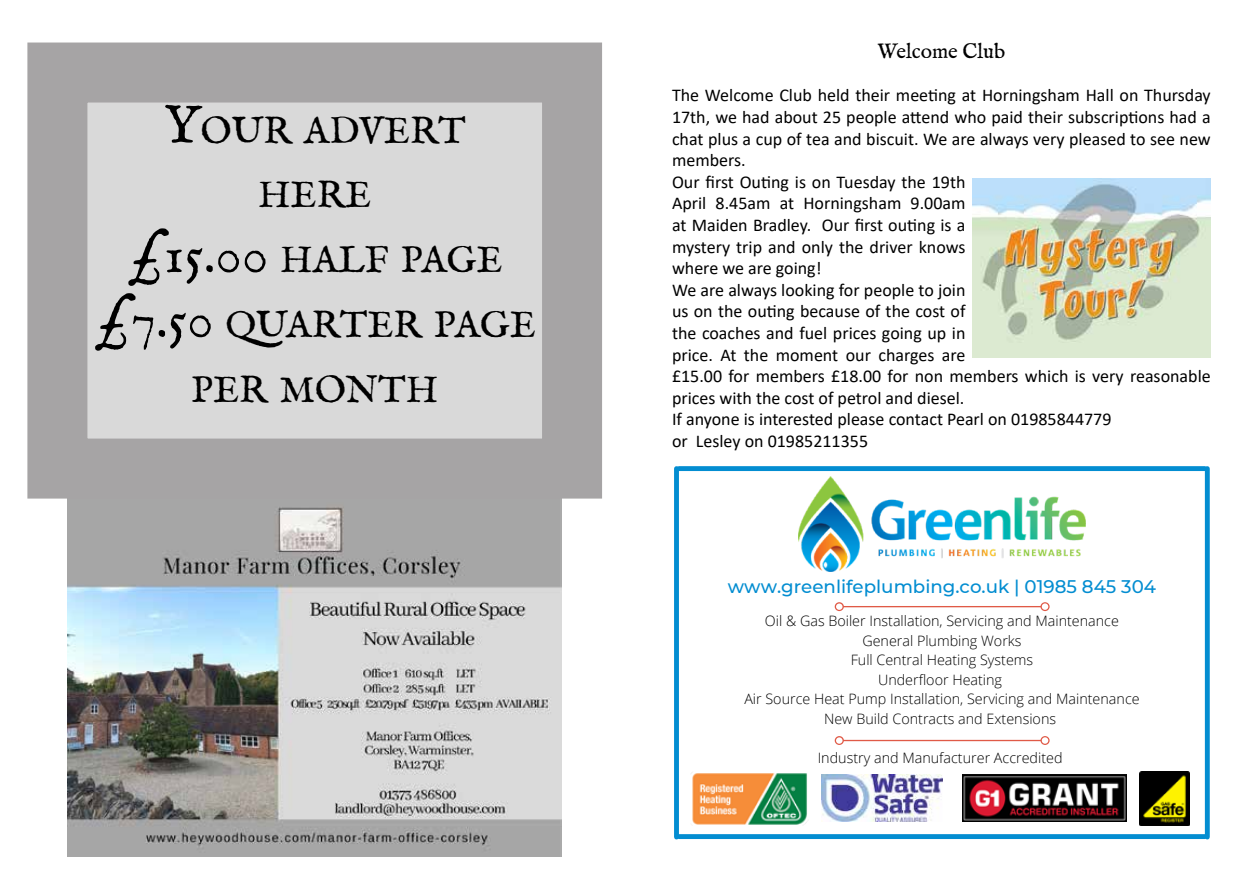
<style>
.page{position:relative;width:1259px;height:893px;background:#fff}
.page>*{position:absolute;margin:0;border:0;box-sizing:border-box;transform-origin:0 0}
.t1{font:37.8px/64.8px "IM FELL English Roman";color:#000;text-align:center}
.t2{font:21px "IM FELL English Roman";color:#000}
.t3{font:500 18.3px "Montserrat";color:#038dd1}
.t4{font:18px/21.6px "Calibri";color:#000}
.t5{font:300 14.4px/19.5px "Open Sans";color:#000;text-align:center}
.s1{font-size:54px}
</style>
<div class="page">
<img style="left:68px;top:499px;width:494px;height:357px">
<div style="left:57px;top:73px;width:515px;height:396px;background:#d9d9d9"></div>
<div style="left:27px;top:43px;width:575px;height:456px;border:60px solid #a6a4a5"></div>
<img style="left:798px;top:477px;width:287px;height:94px">
<div style="left:679px;top:466px;width:525px;height:5px;background:#038dd1"></div>
<div style="left:674px;top:469px;width:5px;height:368px;background:#038dd1"></div>
<div style="left:679px;top:834px;width:525px;height:5px;background:#038dd1"></div>
<div style="left:1204px;top:469px;width:5px;height:368px;background:#038dd1"></div>
<img style="left:691px;top:773px;width:116px;height:52px">
<img style="left:821px;top:775px;width:121px;height:47px">
<img style="left:1139px;top:771px;width:50px;height:54px">
<img style="left:962px;top:775px;width:164px;height:47px">
<svg style="left:834px;top:602px;width:215px;height:9px"></svg>
<svg style="left:834px;top:736px;width:215px;height:9px"></svg>
<img style="left:972px;top:179px;width:238px;height:178px">
<h1 class="t1" style="left:93px;top:98px;width:444px"><span class="s1">Y</span>OUR ADVERT<br>HERE<br><span class="s1">£15.00</span> HALF PAGE <span class="s1">£7.50</span> QUARTER PAGE<br>PER MONTH</h1>
<p class="t2" style="left:877px;top:39px;width:129px">Welcome Club</p>
<p class="t4" style="left:672px;top:84px;width:540px">The Welcome Club held their meeting at Horningsham Hall on Thursday 17th, we had about 25 people attend who paid their subscriptions had a chat plus a cup of tea and biscuit. We are always very pleased to see new members.<br>Our first Outing is on Tuesday the 19th<br>April 8.45am at Horningsham 9.00am<br>at Maiden Bradley. Our first outing is a<br>mystery trip and only the driver knows<br>where we are going!<br>We are always looking for people to join<br>us on the outing because of the cost of<br>the coaches and fuel prices going up in<br>price. At the moment our charges are<br>£15.00 for members £18.00 for non members which is very reasonable prices with the cost of petrol and diesel.<br>If anyone is interested please contact Pearl on 01985844779<br>or Lesley on 01985211355</p>
<p class="t3" style="left:728px;top:574px;width:430px">www.greenlifeplumbing.co.uk | 01985 845 304</p>
<p class="t5" style="left:744px;top:611px;width:397px">Oil &amp; Gas Boiler Installation, Servicing and Maintenance General Plumbing Works<br>Full Central Heating Systems<br>Underfloor Heating<br>Air Source Heat Pump Installation, Servicing and Maintenance New Build Contracts and Extensions</p>
<p class="t5" style="left:817px;top:748px;width:246px">Industry and Manufacturer Accredited</p>
</div>
